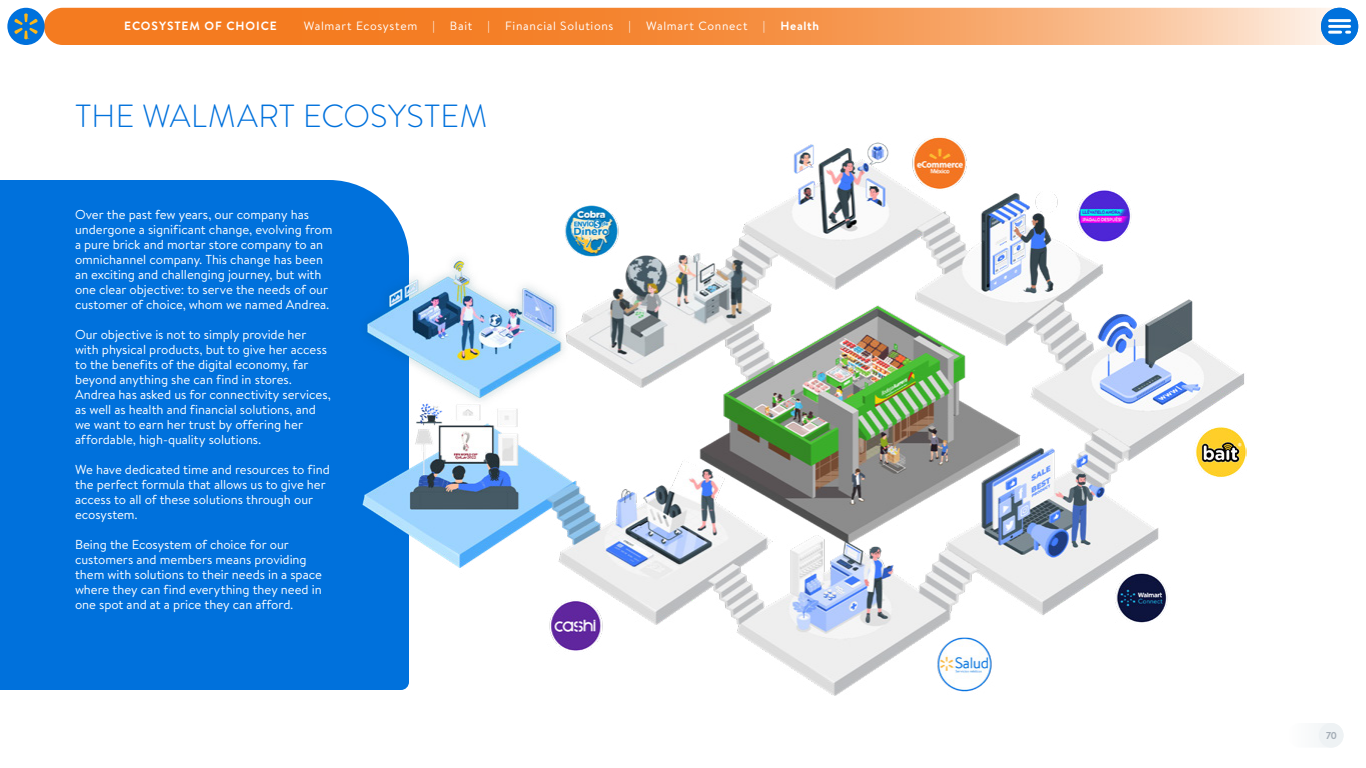
<style>
.page{position:relative;width:1366px;height:768px;background:#fff}
.page>*{position:absolute;margin:0;border:0;box-sizing:border-box;transform-origin:0 0}
.t1{font:300 32px "Bogle";letter-spacing:.01em;color:#0071dc}
.t2{font:13px/15px "Bogle";letter-spacing:-.005em;color:#fff}
.t3{font:12px "Bogle";letter-spacing:.055em;color:#fff}
.t4{font:700 12px "Bogle";letter-spacing:.075em;color:#fff}
.t5{font:700 10px "Bogle";color:#a4adb6}
</style>
<div class="page">
<div style="left:0;top:180px;width:355px;height:510px;background:#0071dc"></div>
<img style="left:355px;top:136px;width:891px;height:559px">
<div style="left:1288px;top:723px;width:56px;height:25px;background:#f9fafb;border-radius:12px"></div>
<div style="left:1319px;top:723px;width:25px;height:25px;background:#eef2f4;border-radius:50%"></div>
<svg style="left:44px;top:8px;width:1312px;height:37px;background:#f69751"></svg>
<div style="left:1321px;top:8px;width:37px;height:37px;background:#0071dc;border-radius:50%"></div>
<hr style="left:1330px;top:19px;width:20px;height:3px;background:#fff">
<hr style="left:1330px;top:25px;width:20px;height:3px;background:#fff">
<svg style="left:1330px;top:31px;width:11px;height:3px"></svg>
<div style="left:7px;top:8px;width:38px;height:37px;background:#0071dc;border-radius:50%"></div>
<svg style="left:14px;top:13px;width:24px;height:26px"></svg>
<p class="t4" style="left:124px;top:17px;width:154px">ECOSYSTEM OF CHOICE</p>
<p class="t3" style="left:304px;top:17px;width:115px">Walmart Ecosystem</p>
<p class="t3" style="left:432px;top:17px;width:4px">|</p>
<p class="t3" style="left:450px;top:17px;width:24px">Bait</p>
<p class="t3" style="left:488px;top:17px;width:4px">|</p>
<p class="t3" style="left:505px;top:17px;width:110px">Financial Solutions</p>
<p class="t3" style="left:629px;top:17px;width:4px">|</p>
<p class="t3" style="left:646px;top:17px;width:103px">Walmart Connect</p>
<p class="t3" style="left:763px;top:17px;width:4px">|</p>
<p class="t4" style="left:780px;top:17px;width:40px">Health</p>
<h1 class="t1" style="left:75px;top:95px;width:413px">THE WALMART ECOSYSTEM</h1>
<p class="t2" style="left:75px;top:207px;width:259px">Over the past few years, our company has undergone a significant change, evolving from a pure brick and mortar store company to an omnichannel company. This change has been an exciting and challenging journey, but with one clear objective: to serve the needs of our customer of choice, whom we named Andrea.</p>
<p class="t2" style="left:75px;top:327px;width:257px">Our objective is not to simply provide her with physical products, but to give her access to the benefits of the digital economy, far beyond anything she can find in stores.<br>Andrea has asked us for connectivity services, as well as health and financial solutions, and we want to earn her trust by offering her affordable, high-quality solutions.</p>
<p class="t2" style="left:75px;top:462px;width:256px">We have dedicated time and resources to find the perfect formula that allows us to give her access to all of these solutions through our ecosystem.</p>
<p class="t2" style="left:75px;top:537px;width:249px">Being the Ecosystem of choice for our customers and members means providing them with solutions to their needs in a space where they can find everything they need in one spot and at a price they can afford.</p>
<p class="t5" style="left:1326px;top:728px;width:12px">70</p>
</div>
